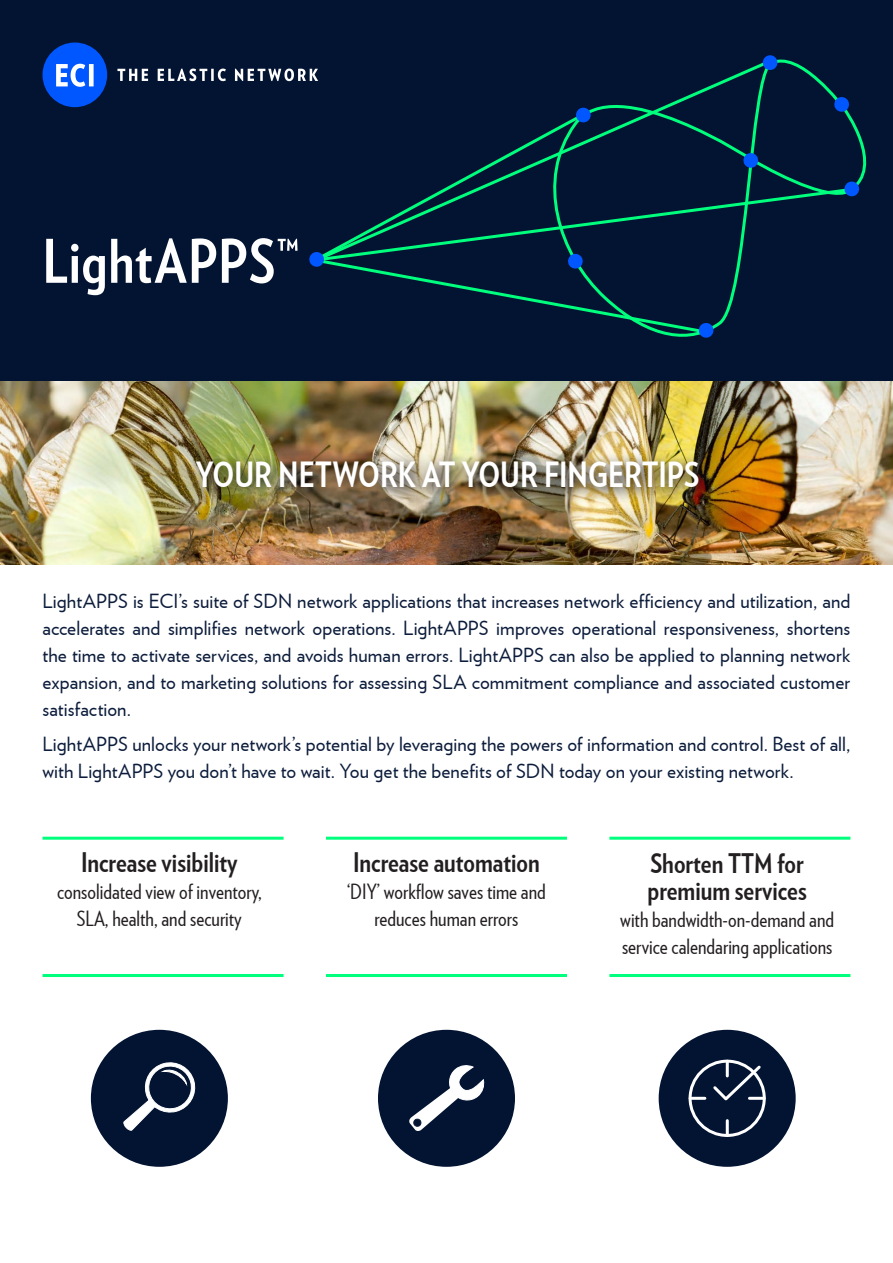
<style>
.page{position:relative;width:893px;height:1263px;background:#fff}
.page>*{position:absolute;margin:0;border:0;box-sizing:border-box;transform-origin:0 0}
.t1{font:700 60px "Verlag Condensed";letter-spacing:.015em;color:#fff}
.t2{font:700 34.65px "Verlag Condensed";color:#fff}
.t3{font:700 27px/27px "Verlag Condensed";color:#231f20}
.t4{font:21px/27px "Verlag Condensed";color:#231f20;text-align:center}
.t5{font:19.5px/27px "Verlag";letter-spacing:.005em;color:#0c1c3b;text-align:justify}
</style>
<div class="page">
<div style="left:0;top:0;width:893px;height:382px;background:#031432"></div>
<img style="left:0;top:382px;width:893px;height:182px">
<svg style="left:117px;top:69px;width:194px;height:12px"></svg>
<div style="left:43px;top:43px;width:64px;height:64px;background:#0057ff;border-radius:50%"></div>
<svg style="left:56px;top:64px;width:38px;height:23px"></svg>
<hr style="left:326px;top:837px;width:241px;height:3px;background:#00ff7d">
<hr style="left:43px;top:837px;width:241px;height:3px;background:#00ff7d">
<hr style="left:609px;top:837px;width:241px;height:3px;background:#00ff7d">
<hr style="left:326px;top:974px;width:241px;height:3px;background:#00ff7d">
<hr style="left:43px;top:974px;width:241px;height:3px;background:#00ff7d">
<hr style="left:609px;top:974px;width:241px;height:3px;background:#00ff7d">
<div style="left:186px;top:451px;width:529px;height:52px;background:#231f20;opacity:.73"></div>
<div style="left:375px;top:1027px;width:143px;height:143px;background:#031432;border-radius:50%"></div>
<div style="left:372px;top:1024px;width:149px;height:149px;border:6px solid #fff;border-radius:50%"></div>
<svg style="left:409px;top:1065px;width:76px;height:66px"></svg>
<div style="left:656px;top:1027px;width:143px;height:143px;background:#031432;border-radius:50%"></div>
<div style="left:653px;top:1024px;width:149px;height:149px;border:6px solid #fff;border-radius:50%"></div>
<div style="left:689px;top:1060px;width:77px;height:77px;border:3px solid #fff;border-radius:50%"></div>
<svg style="left:711px;top:1063px;width:52px;height:40px"></svg>
<hr style="left:690px;top:1097px;width:15px;height:3px;background:#fff">
<hr style="left:749px;top:1097px;width:15px;height:3px;background:#fff">
<hr style="left:726px;top:1061px;width:3px;height:15px;background:#fff">
<hr style="left:726px;top:1120px;width:3px;height:15px;background:#fff">
<div style="left:88px;top:1027px;width:143px;height:143px;background:#031432;border-radius:50%"></div>
<div style="left:85px;top:1024px;width:149px;height:149px;border:6px solid #fff;border-radius:50%"></div>
<svg style="left:123px;top:1062px;width:73px;height:69px"></svg>
<svg style="left:685px;top:59px;width:182px;height:124px"></svg>
<svg style="left:762px;top:55px;width:16px;height:15px"></svg>
<svg style="left:309px;top:97px;width:551px;height:241px"></svg>
<p class="t1" style="left:43px;top:225px;width:258px">LightAPPSTM</p>
<p class="t2" style="left:196px;top:454px;width:505px">YOUR NETWORK AT YOUR FINGERTIPS</p>
<p class="t5" style="left:43px;top:587px;width:809px">LightAPPS is ECIs’ suite of SDN network applications that increases network efficiency and utilization, and accelerates and simplifies network operations. LightAPPS improves operational responsiveness, shortens the time to activate services, and avoids human errors. LightAPPS can also be applied to planning network expansion, and to marketing solutions for assessing SLA commitment compliance and associated customer satisfaction.</p>
<p class="t5" style="left:43px;top:731px;width:809px">LightAPPS unlocks your network s’ potential by leveraging the powers of information and control. Best of all, with LightAPPS you dont’ have to wait. You get the benefits of SDN today on your existing network.</p>
<p class="t3" style="left:81px;top:849px;width:158px">Increase visibility</p>
<p class="t4" style="left:57px;top:878px;width:206px">consolidated view of inventory,<br>SLA, health, and security</p>
<p class="t3" style="left:353px;top:849px;width:188px">Increase automation</p>
<p class="t4" style="left:347px;top:878px;width:200px">‘DIY’ workflow saves time and reduces human errors</p>
<p class="t3" style="left:647px;top:849px;width:161px">Shorten TTM for premium services</p>
<p class="t4" style="left:620px;top:906px;width:215px;text-align:left">with bandwidth-on-demand and service calendaring applications</p>
</div>
